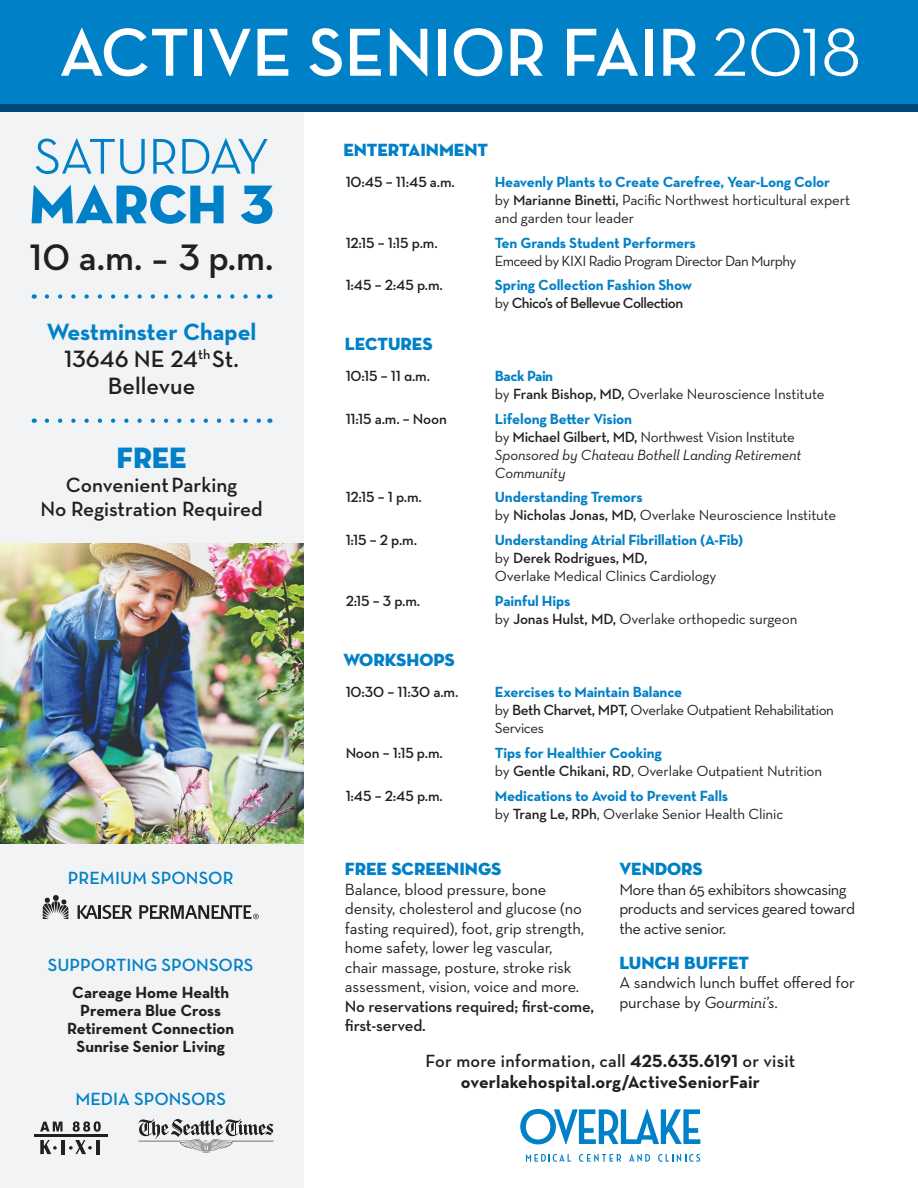
<style>
.page{position:relative;width:918px;height:1188px;background:#fff}
.page>*{position:absolute;margin:0;border:0;box-sizing:border-box;transform-origin:0 0}
.t1{font:700 69px "Neutraface Display";letter-spacing:.005em;color:#fff}
.t2{font:55.5px "Neutraface Display Titling";color:#0080c7}
.t3{font:500 51px "Neutraface Display";letter-spacing:-.01em;color:#0080c7}
.t4{font:600 37.5px "Neutraface Text";color:#231f20}
.t5{font:30px "Neutraface Display Titling";color:#0080c7}
.t6{font:600 24px/27px "Neutraface Text";color:#231f20;text-align:center}
.t7{font:600 21px/24px "Neutraface Text";color:#231f20;text-align:center}
.t8{font:700 18px/21px "Neutraface Text";letter-spacing:.01em;color:#231f20;text-align:center}
.t9{font:18px "Neutraface Display Titling";color:#0080c6}
.t10{font:600 18px "Neutraface Text";color:#0080c7}
.t11{font:18px "Neutraface Text Demi Alt";color:#0080c7}
.t12{font:16.5px/19.5px "Neutraface Text";letter-spacing:-.01em;color:#231f20}
.t13{font:16.5px/19.5px "Neutraface Text";letter-spacing:-.03em;color:#231f20}
.t14{font:700 16.5px/18px "Neutraface Text";color:#231f20;text-align:center}
.t15{font:600 16.5px/19.5px "Neutraface Text";letter-spacing:-.01em;color:#231f20}
.t16{font:15px/18px "Neutraface Text";letter-spacing:-.015em;color:#231f20}
.t17{font:700 15px/18px "Neutraface Text";letter-spacing:-.01em;color:#0080c7}
.t18{font:600 15px "Neutraface Text";letter-spacing:-.01em;color:#231f20}
.t19{font:italic 15px/18px "Neutraface Text";letter-spacing:-.01em;color:#231f20}
.t20{font:15px "Neutraface Text";letter-spacing:-.04em;color:#231f20}
.t21{font:15px "Neutraface Text Demi Alt";letter-spacing:-.01em;color:#231f20}
.s1{font-weight:500}
.s2{font-weight:700;color:#0080c7}
.s3{font-weight:600}
.s4{font-weight:400;color:#231f20}
.s5{font-weight:600;color:#231f20}
.s6{font-family:"Neutraface Text";font-weight:600}
.s7{font-weight:700;font-style:normal;color:#0080c7}
.s8{font-style:normal}
.s9{font-weight:600;font-style:normal}
.s10{font-style:italic}
</style>
<div class="page">
<div style="left:0;top:101px;width:304px;height:1087px;background:#f2f3f4"></div>
<div style="left:0;top:0;width:918px;height:112px;background:#0080c7"></div>
<div style="left:0;top:105px;width:918px;height:7px;background:#004a77"></div>
<svg style="left:526px;top:1154px;width:45px;height:8px"></svg>
<svg style="left:579px;top:1154px;width:42px;height:8px"></svg>
<svg style="left:629px;top:1154px;width:21px;height:8px"></svg>
<svg style="left:658px;top:1154px;width:42px;height:8px"></svg>
<svg style="left:520px;top:1109px;width:180px;height:35px"></svg>
<svg style="left:47px;top:294px;width:214px;height:5px"></svg>
<svg style="left:47px;top:419px;width:214px;height:4px"></svg>
<img style="left:0;top:543px;width:304px;height:301px">
<svg style="left:139px;top:1119px;width:135px;height:34px"></svg>
<svg style="left:40px;top:1122px;width:23px;height:9px"></svg>
<svg style="left:73px;top:1121px;width:28px;height:11px"></svg>
<hr style="left:35px;top:1134px;width:72px;height:2px;background:#231f20">
<hr style="left:61px;top:1140px;width:4px;height:14px;background:#231f20">
<hr style="left:96px;top:1140px;width:4px;height:14px;background:#231f20">
<svg style="left:69px;top:1140px;width:23px;height:14px"></svg>
<svg style="left:40px;top:1140px;width:17px;height:14px"></svg>
<svg style="left:43px;top:895px;width:25px;height:24px"></svg>
<svg style="left:78px;top:905px;width:54px;height:14px"></svg>
<svg style="left:139px;top:905px;width:120px;height:14px"></svg>
<h1 class="t1" style="left:60px;top:14px;width:803px">ACTIVE SENIOR FAIR <span class="s1">2018</span></h1>
<h3 class="t3" style="left:34px;top:128px;width:236px">SATURDAY</h3>
<h2 class="t2" style="left:29px;top:170px;width:246px">MARCH 3</h2>
<h3 class="t4" style="left:30px;top:233px;width:245px">10 a.m. – 3 p.m.</h3>
<h3 class="t6" style="left:47px;top:318px;width:211px"><span class="s2">Westminster Chapel<br></span>13646 NE 24<sup>th</sup> St.<br>Bellevue</h3>
<h3 class="t5" style="left:117px;top:439px;width:72px">FREE</h3>
<h3 class="t7" style="left:40px;top:472px;width:224px">Convenient Parking<br>No Registration Required</h3>
<p class="t11" style="left:68px;top:866px;width:167px">PREMIUM SPONSOR</p>
<p class="t10" style="left:48px;top:953px;width:207px">SUPPORTING SPONSORS</p>
<p class="t14" style="left:67px;top:983px;width:169px">Careage Home Health<br>Premera Blue Cross<br>Retirement Connection<br>Sunrise Senior Living</p>
<p class="t10" style="left:75px;top:1088px;width:152px">MEDIA SPONSORS</p>
<p class="t9" style="left:343px;top:138px;width:146px">ENTERTAINMENT</p>
<p class="t18" style="left:346px;top:172px;width:111px">10:45 – 11:45 a.m.</p>
<p class="t16" style="left:495px;top:173px;width:357px"><span class="s2">Heavenly Plants to Create Carefree, Year-Long Color<br></span>by <span class="s3">Marianne Binetti,</span> Pacific Northwest horticultural expert and garden tour leader</p>
<p class="t18" style="left:346px;top:233px;width:94px">12:15 – 1:15 p.m.</p>
<p class="t17" style="left:495px;top:233px;width:202px">Ten Grands Student Performers</p>
<p class="t20" style="left:495px;top:251px;width:303px">Emceed by KIXI Radio Program Director Dan Murphy</p>
<p class="t18" style="left:346px;top:276px;width:99px">1:45 – 2:45 p.m.</p>
<p class="t17" style="left:495px;top:276px;width:199px">Spring Collection Fashion Show <span class="s4">by</span> <span class="s5">Chico’s of Bellevue Collection</span></p>
<p class="t9" style="left:345px;top:332px;width:89px">LECTURES</p>
<p class="t21" style="left:346px;top:367px;width:86px">10:15 <span class="s6">–</span> 11 a.m.</p>
<p class="t16" style="left:495px;top:367px;width:331px"><span class="s2">Back Pain<br></span>by <span class="s3">Frank Bishop, MD,</span> Overlake Neuroscience Institute</p>
<p class="t18" style="left:346px;top:409px;width:103px">11:15 a.m. – Noon</p>
<p class="t19" style="left:495px;top:409px;width:308px"><span class="s7">Lifelong Better Vision<br></span><span class="s8">by</span> <span class="s9">Michael Gilbert, MD,</span> <span class="s8">Northwest Vision Institute </span>Sponsored by Chateau Bothell Landing Retirement Community</p>
<p class="t21" style="left:346px;top:488px;width:78px">12:15 <span class="s6">–</span> 1 p.m.</p>
<p class="t16" style="left:495px;top:488px;width:343px"><span class="s2">Understanding Tremors<br></span>by <span class="s3">Nicholas Jonas, MD,</span> Overlake Neuroscience Institute</p>
<p class="t18" style="left:346px;top:531px;width:73px">1:15 – 2 p.m.</p>
<p class="t17" style="left:495px;top:531px;width:250px">Understanding Atrial Fibrillation (A-Fib) <span class="s4">by</span> <span class="s5">Derek Rodrigues, MD,<br></span><span class="s4">Overlake Medical Clinics Cardiology</span></p>
<p class="t18" style="left:346px;top:592px;width:76px">2:15 – 3 p.m.</p>
<p class="t16" style="left:495px;top:592px;width:304px"><span class="s2">Painful Hips<br></span>by <span class="s3">Jonas Hulst, MD,</span> Overlake orthopedic surgeon</p>
<p class="t9" style="left:343px;top:649px;width:113px">WORKSHOPS</p>
<p class="t18" style="left:346px;top:683px;width:114px">10:30 – 11:30 a.m.</p>
<p class="t16" style="left:495px;top:683px;width:341px"><span class="s2">Exercises to Maintain Balance<br></span>by <span class="s3">Beth Charvet, MPT,</span> Overlake Outpatient Rehabilitation<br>Services</p>
<p class="t18" style="left:346px;top:743px;width:99px">Noon – 1:15 p.m.</p>
<p class="t16" style="left:495px;top:744px;width:329px"><span class="s2">Tips for Healthier Cooking<br></span>by <span class="s3">Gentle Chikani, RD</span>, Overlake Outpatient Nutrition</p>
<p class="t18" style="left:346px;top:786px;width:99px">1:45 – 2:45 p.m.</p>
<p class="t17" style="left:495px;top:786px;width:290px">Medications to Avoid to Prevent Falls<br><span class="s4">by</span> <span class="s5">Trang Le, RPh</span><span class="s4">, Overlake Senior Health Clinic</span></p>
<p class="t9" style="left:345px;top:858px;width:158px">FREE SCREENINGS</p>
<p class="t12" style="left:345px;top:879px;width:241px">Balance, blood pressure, bone density, cholesterol and glucose (no fasting required), foot, grip strength, home safety, lower leg vascular, chair massage, posture, stroke risk assessment, vision, voice and more.</p>
<p class="t15" style="left:345px;top:996px;width:251px">No reservations required; first-come, first-served.</p>
<p class="t9" style="left:619px;top:858px;width:85px">VENDORS</p>
<p class="t13" style="left:619px;top:879px;width:237px">More than 65 exhibitors showcasing products and services geared toward the active senior.</p>
<p class="t9" style="left:619px;top:952px;width:131px">LUNCH BUFFET</p>
<p class="t12" style="left:619px;top:973px;width:237px">A sandwich lunch buffet offered for purchase by <span class="s10">Gourmini’s</span>.</p>
<p class="t8" style="left:426px;top:1050px;width:371px"><span class="s3">For more information, call</span> 425.635.6191 <span class="s3">or visit </span>overlakehospital.org/ActiveSeniorFair</p>
</div>
